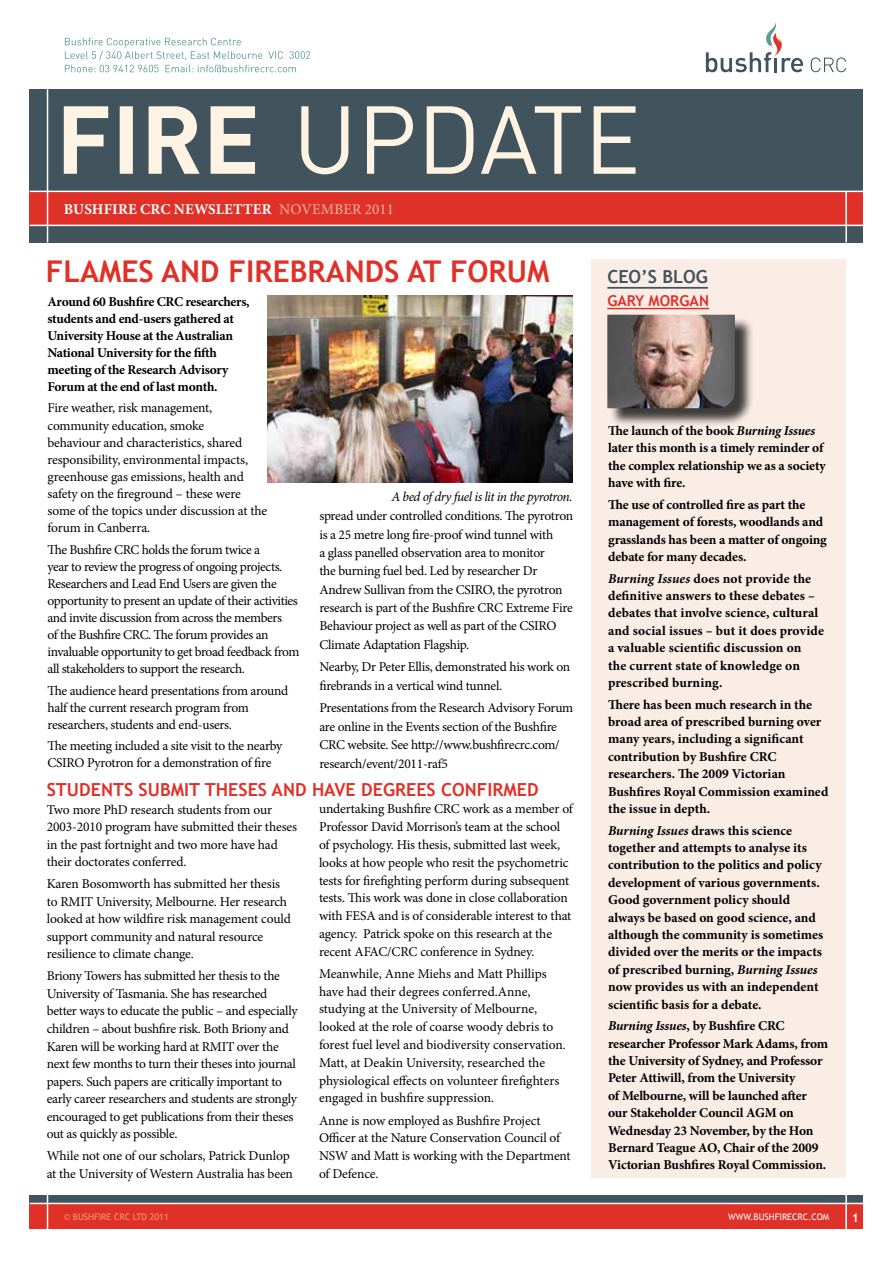
<style>
.page{position:relative;width:893px;height:1263px;background:#fff}
.page>*{position:absolute;margin:0;border:0;box-sizing:border-box;transform-origin:0 0}
.t1{font:700 30px "Trebuchet MS";color:#e03128}
.t2{font:700 18px "Trebuchet MS";color:#e03128}
.t3{font:700 18px "Trebuchet MS";color:#41535d}
.t4{font:700 15px "Minion Pro";letter-spacing:.01em;color:#fff}
.t5{font:700 15px "Trebuchet MS";color:#e03128}
.t6{font:13.5px/17.9px "Minion Pro";letter-spacing:-.02em;color:#000}
.t7{font:700 13.5px/17.4px "Minion Pro";letter-spacing:-.005em;color:#000}
.t8{font:italic 13.5px "Minion Pro";letter-spacing:-.04em;color:#000}
.t9{font:700 12px "Trebuchet MS";color:#fff}
.t10{font:9px "Trebuchet MS";color:#ee977b}
.t11{font:9px "Trebuchet MS";color:#fff}
.s1{font-weight:400;color:#ecb59e}
.s2{font-style:italic}
</style>
<div class="page">
<div style="left:591px;top:259px;width:254px;height:919px;background:#faede6"></div>
<hr style="left:607px;top:287px;width:101px;height:2px;background:#41535d">
<hr style="left:607px;top:308px;width:102px;height:1px;background:#e03128">
<div style="left:610px;top:317px;width:144px;height:110px;background:#000;opacity:.75"></div>
<img style="left:607px;top:315px;width:128px;height:93px">
<img style="left:268px;top:296px;width:304px;height:186px">
<div style="left:30px;top:89px;width:833px;height:153px;background:#41535d"></div>
<div style="left:30px;top:191px;width:833px;height:34px;background:#e03128"></div>
<hr style="left:30px;top:225px;width:833px;height:1px;background:#fff">
<hr style="left:30px;top:191px;width:833px;height:1px;background:#fff">
<div style="left:30px;top:1203px;width:833px;height:26px;background:#e03128"></div>
<div style="left:30px;top:1195px;width:833px;height:8px;background:#41535d"></div>
<hr style="left:30px;top:1203px;width:833px;height:1px;background:#fff">
<hr style="left:845px;top:191px;width:2px;height:51px;background:#fff">
<hr style="left:47px;top:89px;width:1px;height:153px;background:#fff">
<svg style="left:811px;top:58px;width:35px;height:14px"></svg>
<svg style="left:706px;top:22px;width:97px;height:50px"></svg>
<svg style="left:64px;top:106px;width:571px;height:68px"></svg>
<hr style="left:845px;top:1195px;width:2px;height:34px;background:#fff">
<hr style="left:47px;top:1195px;width:1px;height:34px;background:#fff">
<svg style="left:65px;top:38px;width:245px;height:34px"></svg>
<p class="t4" style="left:64px;top:198px;width:332px">BUSHFIRE CRC NEWSLETTER <span class="s1">NOVEMBER 2011</span></p>
<h1 class="t1" style="left:46px;top:252px;width:505px">FLAMES AND FIREBRANDS AT FORUM</h1>
<p class="t7" style="left:47px;top:293px;width:204px">Around 60 Bushfire CRC researchers, students and end-users gathered at University House at the Australian National University for the fifth meeting of the Research Advisory Forum at the end of last month.</p>
<p class="t6" style="left:47px;top:400px;width:221px;line-height:17.1px">Fire weather, risk management, community education, smoke<br>behaviour and characteristics, shared responsibility, environmental impacts, greenhouse gas emissions, health and safety on the fireground – these were some of the topics under discussion at the forum in Canberra.</p>
<p class="t6" style="left:47px;top:541px;width:254px;line-height:17.1px">The Bushfire CRC holds the forum twice a<br>year to review the progress of ongoing projects.<br>Researchers and Lead End Users are given the opportunity to present an update of their activities and invite discussion from across the members<br>of the Bushfire CRC. The forum provides an invaluable opportunity to get broad feedback from all stakeholders to support the research.</p>
<p class="t6" style="left:47px;top:682px;width:242px;line-height:17.1px">The audience heard presentations from around half the current research program from researchers, students and end-users.</p>
<p class="t6" style="left:47px;top:737px;width:236px;line-height:17.1px">The meeting included a site visit to the nearby<br>CSIRO Pyrotron for a demonstration of fire</p>
<p class="t8" style="left:391px;top:487px;width:183px">A bed of dry fuel is lit in the pyrotron.</p>
<p class="t6" style="left:319px;top:507px;width:255px;line-height:18.3px">spread under controlled conditions. The pyrotron is a 25 metre long fire-proof wind tunnel with<br>a glass panelled observation area to monitor<br>the burning fuel bed. Led by researcher Dr Andrew Sullivan from the CSIRO, the pyrotron research is part of the Bushfire CRC Extreme Fire Behaviour project as well as part of the CSIRO Climate Adaptation Flagship.</p>
<p class="t6" style="left:319px;top:658px;width:252px;line-height:18.3px">Nearby, Dr Peter Ellis, demonstrated his work on firebrands in a vertical wind tunnel.</p>
<p class="t6" style="left:319px;top:699px;width:255px;line-height:18.3px">Presentations from the Research Advisory Forum are online in the Events section of the Bushfire CRC website. See http://www.bushfirecrc.com/ research/event/2011-raf5</p>
<h2 class="t2" style="left:47px;top:778px;width:12px">STUDENTS</h2>
<h2 class="t2" style="left:139px;top:778px;width:12px">SUBMIT</h2>
<h2 class="t2" style="left:205px;top:778px;width:34px">THESES</h2>
<h2 class="t2" style="left:272px;top:778px;width:13px">AND</h2>
<h2 class="t2" style="left:312px;top:778px;width:94px">HAVE DEGREES</h2>
<h2 class="t2" style="left:441px;top:778px;width:58px">CON FIRMED</h2>
<p class="t6" style="left:47px;top:800px;width:252px">Two more PhD research students from our 2003-2010 program have submitted their theses in the past fortnight and two more have had their doctorates conferred.</p>
<p class="t6" style="left:47px;top:875px;width:246px">Karen Bosomworth has submitted her thesis to RMIT University, Melbourne. Her research looked at how wildfire risk management could support community and natural resource resilience to climate change.</p>
<p class="t6" style="left:47px;top:967px;width:252px">Briony Towers has submitted her thesis to the University of Tasmania. She has researched better ways to educate the public – and especially children – about bushfire risk. Both Briony and Karen will be working hard at RMIT over the next few months to turn their theses into journal papers. Such papers are critically important to early career researchers and students are strongly encouraged to get publications from their theses out as quickly as possible.</p>
<p class="t6" style="left:47px;top:1147px;width:248px">While not one of our scholars, Patrick Dunlop at the University of Western Australia has been</p>
<p class="t6" style="left:319px;top:800px;width:255px">undertaking Bushfire CRC work as a member of Professor David Morrison’s team at the school of psychology. His thesis, submitted last week, looks at how people who resit the psychometric tests for firefighting perform during subsequent tests. This work was done in close collaboration with FESA and is of considerable interest to that agency. Patrick spoke on this research at the recent AFAC/CRC conference in Sydney.</p>
<p class="t6" style="left:319px;top:965px;width:248px">Meanwhile, Anne Miehs and Matt Phillips have had their degrees conferred.Anne, studying at the University of Melbourne, looked at the role of coarse woody debris to forest fuel level and biodiversity conservation.<br>Matt, at Deakin University, researched the physiological effects on volunteer firefighters engaged in bushfire suppression.</p>
<p class="t6" style="left:319px;top:1111px;width:253px">Anne is now employed as Bushfire Project Officer at the Nature Conservation Council of NSW and Matt is working with the Department of Defence.</p>
<h2 class="t3" style="left:607px;top:266px;width:67px">CEO’S BLO</h2>
<h2 class="t3" style="left:696px;top:266px;width:14px">G</h2>
<p class="t5" style="left:607px;top:291px;width:53px">GARY MOR</p>
<p class="t5" style="left:679px;top:291px;width:21px">GAN</p>
<p class="t7" style="left:608px;top:422px;width:219px">The launch of the book <span class="s2">Burning Issues </span>later this month is a timely reminder of the complex relationship we as a society have with fire.</p>
<p class="t7" style="left:608px;top:496px;width:220px">The use of controlled fire as part the management of forests, woodlands and grasslands has been a matter of ongoing debate for many decades.</p>
<p class="t7" style="left:608px;top:569px;width:217px"><span class="s2">Burning Issues</span> does not provide the definitive answers to these debates – debates that involve science, cultural and social issues – but it does provide a valuable scientific discussion on<br>the current state of knowledge on prescribed burning.</p>
<p class="t7" style="left:608px;top:695px;width:222px">There has been much research in the broad area of prescribed burning over many years, including a significant contribution by Bushfire CRC researchers. The 2009 Victorian<br>Bushfires Royal Commission examined the issue in depth.</p>
<p class="t7" style="left:608px;top:821px;width:217px"><span class="s2">Burning Issues</span> draws this science together and attempts to analyse its contribution to the politics and policy development of various governments.<br>Good government policy should always be based on good science, and although the community is sometimes divided over the merits or the impacts of prescribed burning, <span class="s2">Burning Issues </span>now provides us with an independent scientific basis for a debate.</p>
<p class="t7" style="left:608px;top:1017px;width:222px"><span class="s2">Burning Issues</span>, by Bushfire CRC researcher Professor Mark Adams, from the University of Sydney, and Professor Peter Attiwill, from the University<br>of Melbourne, will be launched after our Stakeholder Council AGM on Wednesday 23 November, by the Hon Bernard Teague AO, Chair of the 2009<br>Victorian Bushfires Royal Commission.</p>
<p class="t10" style="left:64px;top:1211px;width:106px">© BUSHFIRE CRC LTD 2011</p>
<p class="t11" style="left:728px;top:1211px;width:103px">WWW.BUSHFIRECRC.COM</p>
<p class="t9" style="left:852px;top:1210px;width:9px">1</p>
</div>
